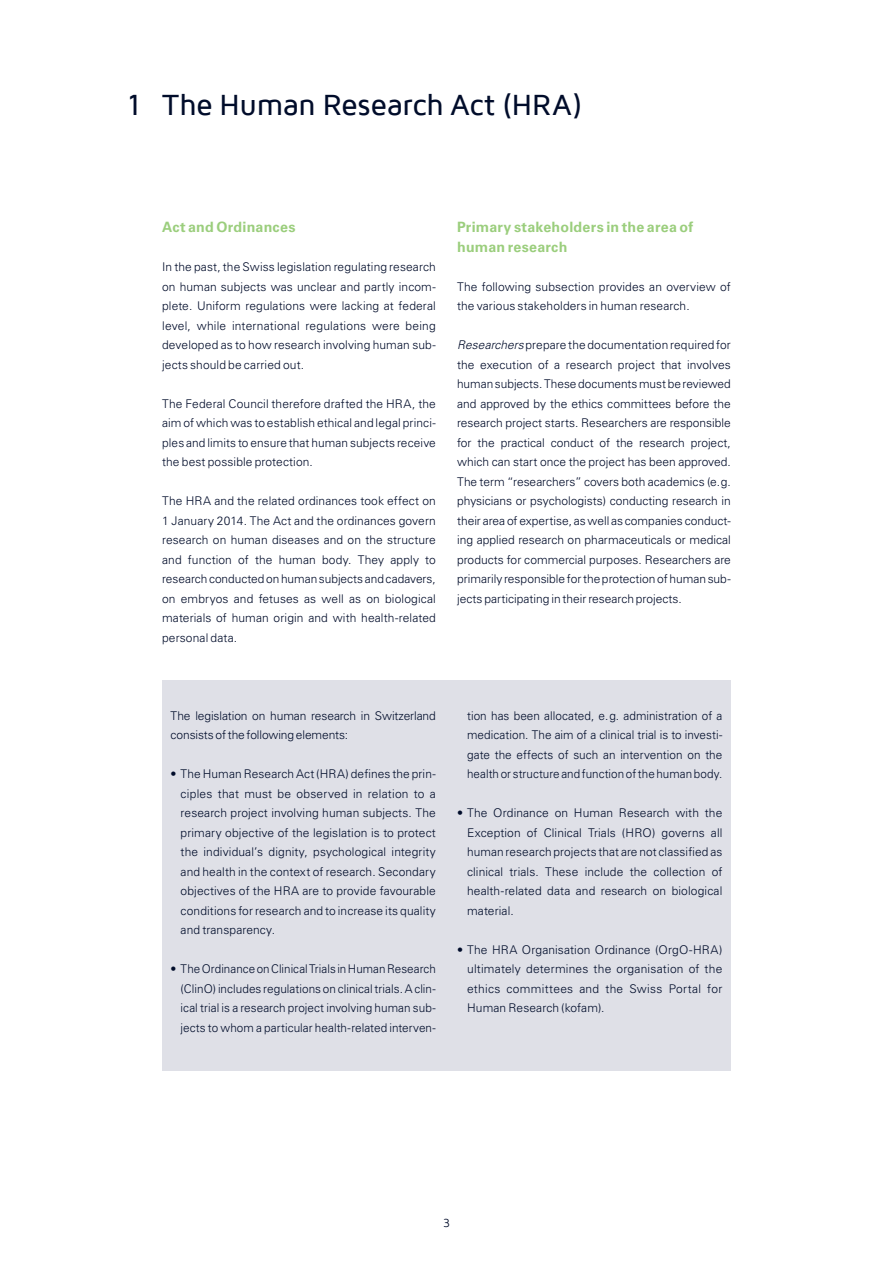
<style>
.page{position:relative;width:893px;height:1263px;background:#fff}
.page>*{position:absolute;margin:0;border:0;box-sizing:border-box;transform-origin:0 0}
.t1{font:500 30px "Maven Pro";letter-spacing:-.01em;color:#000c2a}
.t2{font:700 14.25px/19.5px "Univers LT";letter-spacing:.015em;color:#9bce7d}
.t3{font:300 12px/19.5px "Univers LT";letter-spacing:.005em;color:#000c2a;text-align:justify}
.t4{font:12px "Maven Pro";color:#000c2a}
.s1{font-style:italic}
</style>
<div class="page">
<div style="left:162px;top:681px;width:569px;height:390px;background:#dfe0e7"></div>
<h1 class="t1" style="left:127px;top:89px;width:457px">1 The Human Research Act (HRA)</h1>
<p class="t2" style="left:162px;top:218px;width:135px">Act and Ordinances</p>
<p class="t3" style="left:162px;top:257px;width:275px">In the past, the Swiss legislation regulating research on human subjects was unclear and partly incom&shy;plete. Uniform regulations were lacking at federal level, while international regulations were being developed as to how research involving human sub&shy;jects should be carried out.</p>
<p class="t3" style="left:162px;top:394px;width:275px">The Federal Council therefore drafted the HRA, the aim of which was to establish ethical and legal princi&shy;ples and limits to ensure that human subjects receive the best possible protection.</p>
<p class="t3" style="left:162px;top:491px;width:275px">The HRA and the related ordinances took effect on 1 January 2014. The Act and the ordinances govern research on human diseases and on the structure and function of the human body. They apply to research conducted on human subjects and cadavers, on embryos and fetuses as well as on biological materials of human origin and with health-related personal data.</p>
<p class="t2" style="left:457px;top:218px;width:238px">Primary stakeholders in the area of human research</p>
<p class="t3" style="left:457px;top:277px;width:275px">The following subsection provides an overview of the various stakeholders in human research.</p>
<p class="t3" style="left:457px;top:335px;width:275px"><span class="s1">Researchers</span> prepare the documentation required for the execution of a research project that involves human subjects. These documents must be reviewed and approved by the ethics committees before the research project starts. Researchers are responsible for the practical conduct of the research project, which can start once the project has been approved.<br>The term “researchers” covers both academics (e.g. physicians or psychologists) conducting research in their area of expertise, as well as companies conduct&shy;ing applied research on pharmaceuticals or medical products for commercial purposes. Researchers are primarily responsible for the protection of human sub&shy;jects participating in their research projects.</p>
<p class="t3" style="left:171px;top:706px;width:267px">The legislation on human research in Switzerland consists of the following elements:</p>
<p class="t3" style="left:181px;top:764px;width:257px;text-indent:-10px">• The Human Research Act (HRA) defines the prin&shy;ciples that must be observed in relation to a research project involving human subjects. The primary objective of the legislation is to protect the individual’s dignity, psychological integrity and health in the context of research. Secondary objectives of the HRA are to provide favourable conditions for research and to increase its quality and transparency.</p>
<p class="t3" style="left:181px;top:959px;width:257px;text-indent:-10px">• The Ordinance on Clinical Trials in Human Research (ClinO) includes regulations on clinical trials. A clin&shy;ical trial is a research project involving human sub&shy;jects to whom a particular health-related interven-</p>
<p class="t3" style="left:467px;top:706px;width:257px">tion has been allocated, e.g. administration of a medication. The aim of a clinical trial is to investi&shy;gate the effects of such an intervention on the health or structure and function of the human body.</p>
<p class="t3" style="left:467px;top:803px;width:257px;text-indent:-10px">• The Ordinance on Human Research with the Exception of Clinical Trials (HRO) governs all human research projects that are not classified as clinical trials. These include the collection of health-related data and research on biological material.</p>
<p class="t3" style="left:467px;top:940px;width:257px;text-indent:-10px">• The HRA Organisation Ordinance (OrgO-HRA) ultimately determines the organisation of the ethics committees and the Swiss Portal for Human Research (kofam).</p>
<p class="t4" style="left:443px;top:1216px;width:8px">3</p>
</div>
